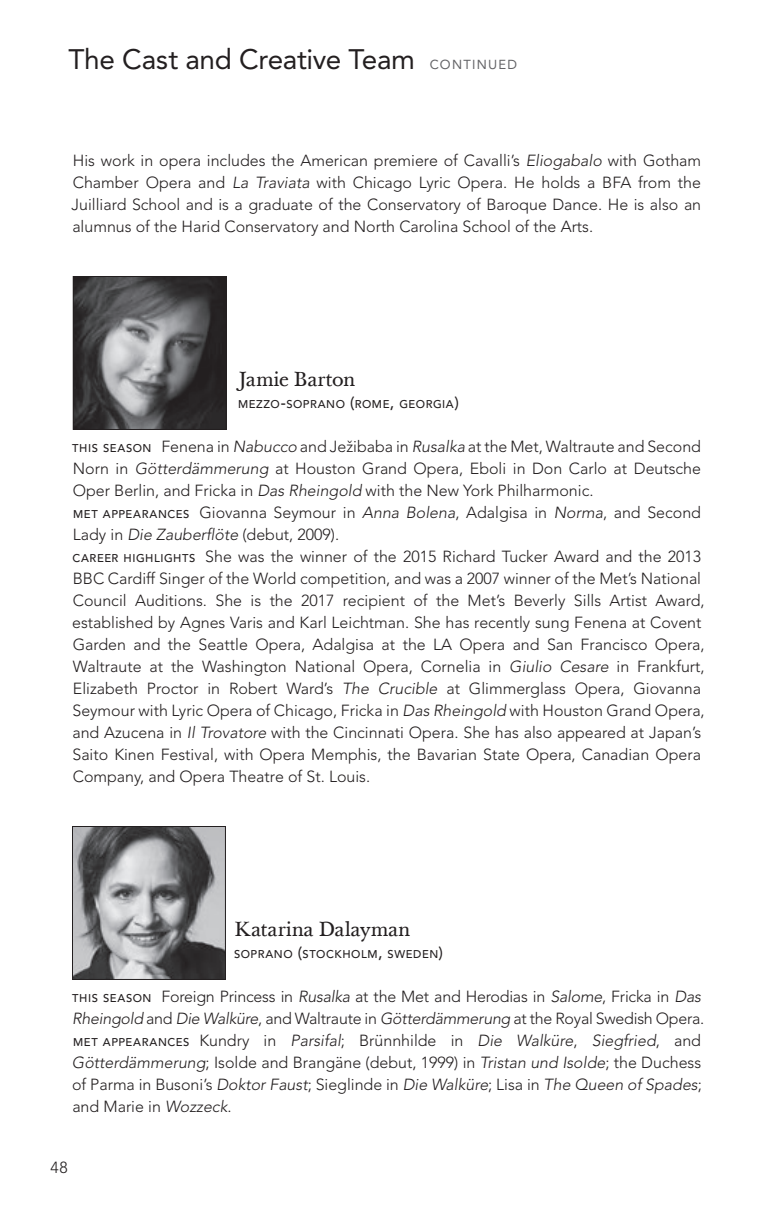
<style>
.page{position:relative;width:774px;height:1224px;background:#fff}
.page>*{position:absolute;margin:0;border:0;box-sizing:border-box;transform-origin:0 0}
.t1{font:28px "Avenir";letter-spacing:-.01em;color:#231f20}
.t2{font:20px "Baskerville Ten";letter-spacing:-.005em;color:#231f20}
.t3{font:300 16px/22px "Avenir";color:#231f20}
.t4{font:500 11.2px "Avenir";letter-spacing:.05em;color:#231f20}
.s1{font-size:13px;color:#636366}
.s2{font-style:italic}
.s3{font-size:16px}
.s4{font-weight:500;font-size:11.2px}
</style>
<div class="page">
<img style="left:74px;top:828px;width:150px;height:150px">
<div style="left:72px;top:826px;width:154px;height:154px;border:1px solid #231f20"></div>
<img style="left:75px;top:278px;width:150px;height:150px">
<div style="left:73px;top:276px;width:154px;height:154px;border:1px solid #231f20"></div>
<h1 class="t1" style="left:68px;top:43px;width:450px">The Cast and Creative Team <span class="s1">CONTINUED</span></h1>
<p class="t3" style="left:71px;top:150px;width:631px;text-align:justify">His work in opera includes the American premiere of Cavalli’s <span class="s2">Eliogabalo</span> with Gotham Chamber Opera and <span class="s2">La Traviata</span> with Chicago Lyric Opera. He holds a BFA from the Juilliard School and is a graduate of the Conservatory of Baroque Dance. He is also an alumnus of the Harid Conservatory and North Carolina School of the Arts.</p>
<p class="t2" style="left:238px;top:367px;width:119px">Jamie Barton</p>
<p class="t4" style="left:238px;top:398px;width:222px">MEZZO<span class="s3">-</span>SOPRANO <span class="s3">(</span>ROME<span class="s3">,</span> GEORGIA<span class="s3">)</span></p>
<p class="t3" style="left:72px;top:436px;width:634px"><span class="s4">THIS SEASON</span> Fenena in <span class="s2">Nabucco</span> and Ježibaba in <span class="s2">Rusalka</span> at the Met, Waltraute and Second Norn in <span class="s2">Götterdämmerung</span> at Houston Grand Opera, Eboli in Don Carlo at Deutsche Oper Berlin, and Fricka in <span class="s2">Das Rheingold</span> with the New York Philharmonic.<br><span class="s4">MET APPEARANCES</span> Giovanna Seymour in <span class="s2">Anna Bolena</span>, Adalgisa in <span class="s2">Norma</span>, and Second Lady in <span class="s2">Die Zauberflöte</span> (debut, 2009).<br><span class="s4">CAREER HIGHLIGHTS</span> She was the winner of the 2015 Richard Tucker Award and the 2013<br>BBC Cardiff Singer of the World competition, and was a 2007 winner of the Met’s National Council Auditions. She is the 2017 recipient of the Met’s Beverly Sills Artist Award, established by Agnes Varis and Karl Leichtman. She has recently sung Fenena at Covent Garden and the Seattle Opera, Adalgisa at the LA Opera and San Francisco Opera, Waltraute at the Washington National Opera, Cornelia in <span class="s2">Giulio Cesare</span> in Frankfurt, Elizabeth Proctor in Robert Ward’s <span class="s2">The Crucible</span> at Glimmerglass Opera, Giovanna Seymour with Lyric Opera of Chicago, Fricka in <span class="s2">Das Rheingold</span> with Houston Grand Opera, and Azucena in <span class="s2">Il Trovatore</span> with the Cincinnati Opera. She has also appeared at Japan’s Saito Kinen Festival, with Opera Memphis, the Bavarian State Opera, Canadian Opera Company, and Opera Theatre of St. Louis.</p>
<p class="t2" style="left:234px;top:917px;width:178px">Katarina Dalayman</p>
<p class="t4" style="left:234px;top:948px;width:210px">SOPRANO <span class="s3">(</span>STOCKHOLM<span class="s3">,</span> SWEDEN<span class="s3">)</span></p>
<p class="t3" style="left:72px;top:986px;width:634px"><span class="s4">THIS SEASON</span> Foreign Princess in <span class="s2">Rusalka</span> at the Met and Herodias in <span class="s2">Salome</span>, Fricka in <span class="s2">Das Rheingold</span> and <span class="s2">Die Walküre</span>, and Waltraute in <span class="s2">Götterdämmerung</span> at the Royal Swedish Opera.<br><span class="s4">MET APPEARANCES</span> Kundry in <span class="s2">Parsifal</span>; Brünnhilde in <span class="s2">Die Walküre</span>, <span class="s2">Siegfried</span>, and <span class="s2">Götterdämmerung</span>; Isolde and Brangäne (debut, 1999) in <span class="s2">Tristan und Isolde</span>; the Duchess of Parma in Busoni’s <span class="s2">Doktor Faust</span>; Sieglinde in <span class="s2">Die Walküre</span>; Lisa in <span class="s2">The Queen of Spades</span>; and Marie in <span class="s2">Wozzeck</span>.</p>
<p class="t3" style="left:51px;top:1156px;width:19px">48</p>
</div>
